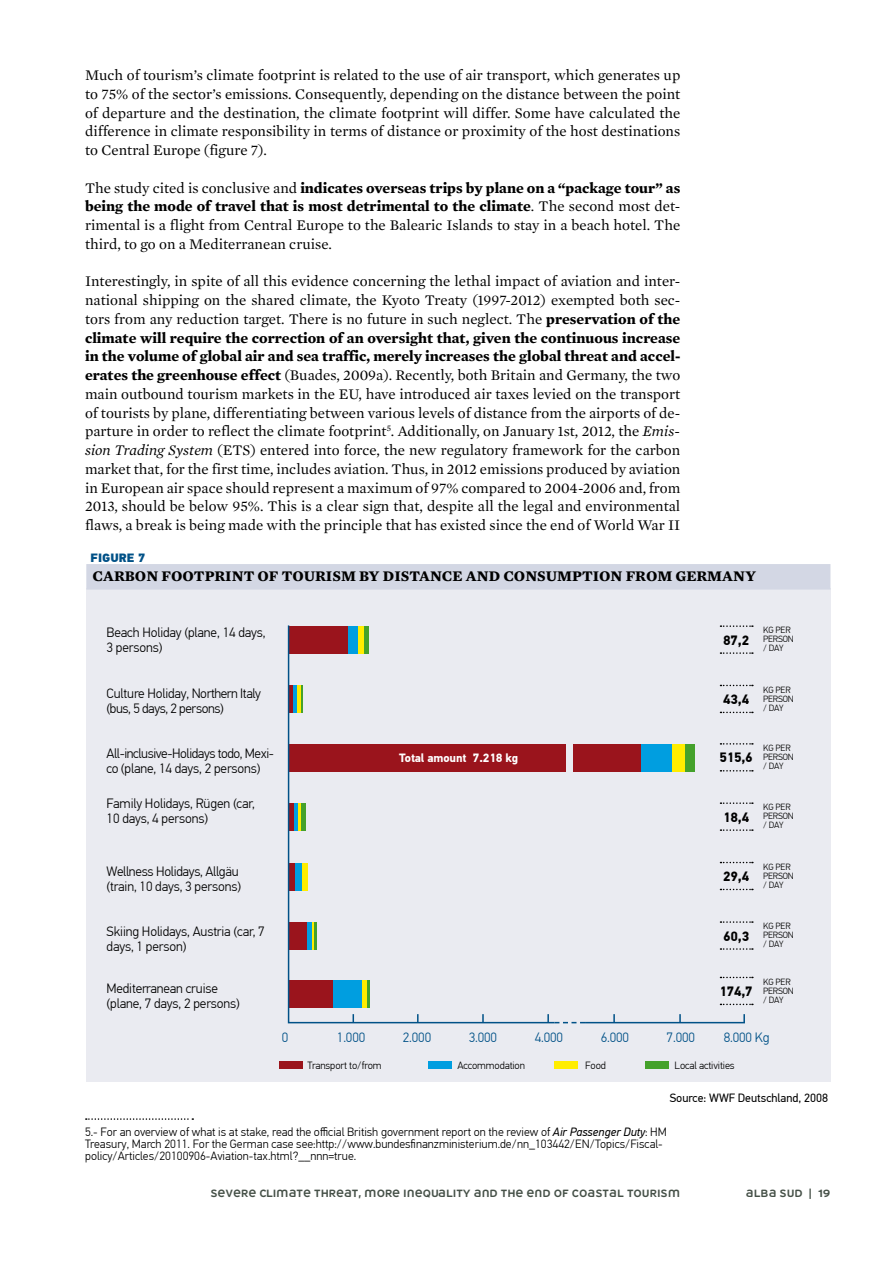
<style>
.page{position:relative;width:893px;height:1263px;background:#fff}
.page>*{position:absolute;margin:0;border:0;box-sizing:border-box;transform-origin:0 0}
.t1{font:15px/18.8px "Mercury Text G1";color:#000;text-align:justify}
.t2{font:700 15px "Mercury Text G1";color:#000}
.t3{font:300 13.5px/15px "PF Din Text Pro";letter-spacing:-.01em;color:#000}
.t4{font:300 13.5px/15px "PF Din Text Pro";letter-spacing:-.03em;color:#000}
.t5{font:300 13.5px "PF Din Text Pro";letter-spacing:-.01em;color:#005187}
.t6{font:700 13.5px "PF Din Text Pro";letter-spacing:-.01em;color:#000}
.t7{font:300 12px/12px "PF Din Text Pro";color:#000}
.t8{font:12px "PF Din Text Pro";color:#000}
.t9{font:700 12px "PF Din Text Pro";color:#fff}
.t10{font:900 12px "PF Din Text Pro";color:#005187}
.t11{font:10.5px "Teleneue Funkey";color:#465148}
.t12{font:300 10.5px "PF Din Text Pro";letter-spacing:-.01em;color:#000}
.t13{font:300 9px/9px "PF Din Text Pro";letter-spacing:-.01em;color:#000}
.s1{font-weight:700}
.s2{font-style:italic}
.s3{font-weight:400;font-style:italic}
</style>
<div class="page">
<svg style="left:86px;top:1118px;width:107px;height:2px"></svg>
<div style="left:86px;top:588px;width:744px;height:494px;background:#eaebf1"></div>
<div style="left:86px;top:564px;width:744px;height:25px;background:#d3d7e4"></div>
<div style="left:288px;top:744px;width:278px;height:27px;background:#9a141c"></div>
<div style="left:573px;top:744px;width:69px;height:27px;background:#9a141c"></div>
<div style="left:641px;top:744px;width:31px;height:27px;background:#009ee0"></div>
<div style="left:672px;top:744px;width:14px;height:27px;background:#ffed00"></div>
<div style="left:686px;top:744px;width:9px;height:27px;background:#44a12b"></div>
<div style="left:279px;top:1061px;width:23px;height:8px;background:#9a141c"></div>
<div style="left:428px;top:1061px;width:24px;height:8px;background:#009ee0"></div>
<div style="left:554px;top:1061px;width:24px;height:8px;background:#ffed00"></div>
<div style="left:645px;top:1061px;width:23px;height:8px;background:#44a12b"></div>
<svg style="left:720px;top:625px;width:33px;height:2px"></svg>
<svg style="left:720px;top:652px;width:33px;height:2px"></svg>
<svg style="left:720px;top:685px;width:33px;height:1px"></svg>
<svg style="left:720px;top:712px;width:33px;height:1px"></svg>
<svg style="left:720px;top:743px;width:33px;height:2px"></svg>
<svg style="left:720px;top:770px;width:33px;height:1px"></svg>
<svg style="left:720px;top:802px;width:33px;height:2px"></svg>
<svg style="left:720px;top:829px;width:33px;height:2px"></svg>
<svg style="left:720px;top:862px;width:33px;height:1px"></svg>
<svg style="left:720px;top:889px;width:33px;height:1px"></svg>
<svg style="left:720px;top:921px;width:33px;height:2px"></svg>
<svg style="left:720px;top:948px;width:33px;height:2px"></svg>
<svg style="left:720px;top:977px;width:33px;height:1px"></svg>
<svg style="left:720px;top:1004px;width:33px;height:1px"></svg>
<svg style="left:287px;top:625px;width:269px;height:399px"></svg>
<hr style="left:585px;top:1022px;width:160px;height:1px;background:#005187">
<svg style="left:417px;top:1014px;width:2px;height:8px"></svg>
<svg style="left:482px;top:1014px;width:2px;height:8px"></svg>
<svg style="left:547px;top:1014px;width:38px;height:9px"></svg>
<svg style="left:613px;top:1014px;width:2px;height:8px"></svg>
<svg style="left:679px;top:1014px;width:2px;height:8px"></svg>
<svg style="left:743px;top:1014px;width:2px;height:8px"></svg>
<p class="t1" style="left:85px;top:66px;width:597px">Much of tourism’s climate footprint is related to the use of air transport, which generates up to 75% of the sector’s emissions. Consequently, depending on the distance between the point of departure and the destination, the climate footprint will differ. Some have calculated the difference in climate responsibility in terms of distance or proximity of the host destinations to Central Europe (figure 7).</p>
<p class="t1" style="left:85px;top:178px;width:597px">The study cited is conclusive and <span class="s1">indicates overseas trips by plane on a “package tour” as being the mode of travel that is most detrimental to the climate</span>. The second most det&shy;rimental is a flight from Central Europe to the Balearic Islands to stay in a beach hotel. The third, to go on a Mediterranean cruise.</p>
<p class="t1" style="left:85px;top:272px;width:597px">Interestingly, in spite of all this evidence concerning the lethal impact of aviation and inter&shy;national shipping on the shared climate, the Kyoto Treaty (1997-2012) exempted both sec&shy;tors from any reduction target. There is no future in such neglect. The <span class="s1">preservation of the climate will require the correction of an oversight that, given the continuous increase in the volume of global air and sea traffic, merely increases the global threat and accel&shy;erates the greenhouse effect</span> (Buades, 2009a). Recently, both Britain and Germany, the two main outbound tourism markets in the EU, have introduced air taxes levied on the transport of tourists by plane, differentiating between various levels of distance from the airports of de&shy;parture in order to reflect the climate footprint<sup>5</sup>. Additionally, on January 1st, 2012, the <span class="s2">Emis&shy;sion Trading System</span> (ETS) entered into force, the new regulatory framework for the carbon market that, for the first time, includes aviation. Thus, in 2012 emissions produced by aviation in European air space should represent a maximum of 97% compared to 2004-2006 and, from 2013, should be below 95%. This is a clear sign that, despite all the legal and environmental flaws, a break is being made with the principle that has existed since the end of World War II</p>
<p class="t10" style="left:91px;top:550px;width:56px">FIGURE 7</p>
<p class="t2" style="left:93px;top:567px;width:665px">Carbon footprint of tourism by distance and c onsumption from Germany</p>
<p class="t3" style="left:107px;top:625px;width:160px">Beach Holiday (plane, 14 days,<br>3 persons)</p>
<p class="t4" style="left:107px;top:686px;width:156px">Culture Holiday, Northern Italy (bus, 5 days, 2 persons)</p>
<p class="t4" style="left:107px;top:746px;width:169px">All-inclusive-Holidays todo, Mexi&shy;co (plane, 14 days, 2 persons)</p>
<p class="t3" style="left:107px;top:796px;width:150px">Family Holidays, Rügen (car,<br>10 days, 4 persons)</p>
<p class="t3" style="left:107px;top:864px;width:136px">Wellness Holidays, Allgäu (train, 10 days, 3 persons)</p>
<p class="t3" style="left:107px;top:923px;width:160px">Skiing Holidays, Austria (car, 7 days, 1 person)</p>
<p class="t3" style="left:107px;top:981px;width:135px">Mediterranean cruise (plane, 7 days, 2 persons)</p>
<p class="t9" style="left:399px;top:751px;width:121px">Total amount 7.218 kg</p>
<p class="t6" style="left:723px;top:632px;width:27px">87,2</p>
<p class="t6" style="left:723px;top:691px;width:27px">43,4</p>
<p class="t6" style="left:719px;top:749px;width:35px">515,6</p>
<p class="t6" style="left:723px;top:809px;width:27px">18,4</p>
<p class="t6" style="left:723px;top:868px;width:27px">29,4</p>
<p class="t6" style="left:723px;top:928px;width:27px">60,3</p>
<p class="t6" style="left:719px;top:983px;width:35px">174,7</p>
<p class="t13" style="left:763px;top:626px;width:24px">KG Per person<br>/ day</p>
<p class="t13" style="left:763px;top:685px;width:24px">KG Per person<br>/ day</p>
<p class="t13" style="left:763px;top:744px;width:24px">KG Per person<br>/ day</p>
<p class="t13" style="left:763px;top:803px;width:24px">KG Per person<br>/ day</p>
<p class="t13" style="left:763px;top:862px;width:24px">KG Per person<br>/ day</p>
<p class="t13" style="left:763px;top:922px;width:24px">KG Per person<br>/ day</p>
<p class="t13" style="left:763px;top:977px;width:24px">KG Per person<br>/ day</p>
<p class="t5" style="left:282px;top:1029px;width:8px">0</p>
<p class="t5" style="left:337px;top:1029px;width:30px">1.000</p>
<p class="t5" style="left:403px;top:1029px;width:30px">2.000</p>
<p class="t5" style="left:469px;top:1029px;width:30px">3.000</p>
<p class="t5" style="left:535px;top:1029px;width:30px">4.000</p>
<p class="t5" style="left:601px;top:1029px;width:30px">6.000</p>
<p class="t5" style="left:667px;top:1029px;width:30px">7.000</p>
<p class="t5" style="left:724px;top:1029px;width:48px">8.000 Kg</p>
<p class="t12" style="left:308px;top:1059px;width:76px">Transport to/from</p>
<p class="t12" style="left:457px;top:1059px;width:69px">Accommodation</p>
<p class="t12" style="left:585px;top:1059px;width:22px">Food</p>
<p class="t12" style="left:675px;top:1059px;width:62px">Local activities</p>
<p class="t8" style="left:670px;top:1091px;width:160px">Source: WWF Deutschland, 2008</p>
<p class="t7" style="left:85px;top:1126px;width:583px">5.- For an overview of what is at stake, read the official British government report on the review of <span class="s3">Air Passenger Duty</span>: HM<br>Treasury, March 2011. For the German case see:http://www.bundesfinanzministerium.de/nn_103442/EN/Topics/Fiscal&shy;policy/Articles/20100906-Aviation-tax.html?__nnn=true.</p>
<p class="t11" style="left:210px;top:1186px;width:471px">SEVERE CLIMATE THREAT, MORE INEQUALITY AND THE END OF COASTAL TOURISM</p>
<p class="t11" style="left:746px;top:1186px;width:86px">ALBA SUD | 19</p>
</div>
